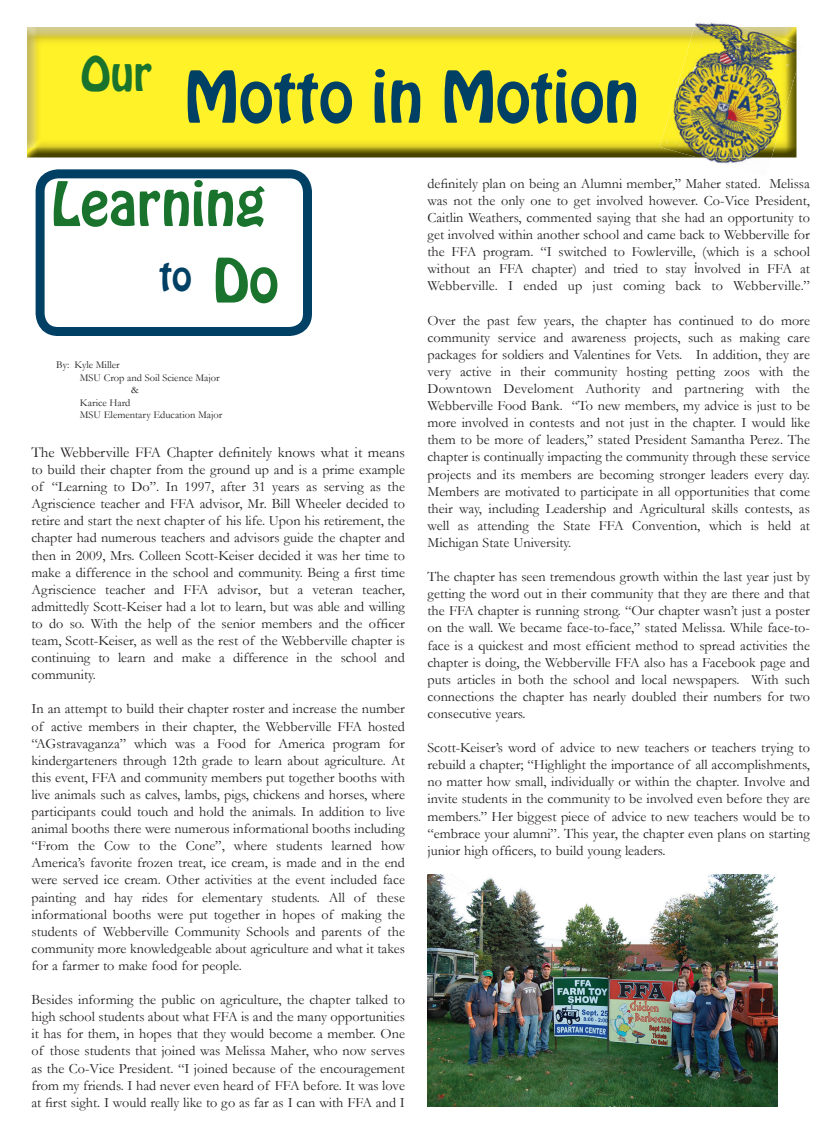
<style>
.page{position:relative;width:837px;height:1134px;background:#fff}
.page>*{position:absolute;margin:0;border:0;box-sizing:border-box;transform-origin:0 0}
.t1{font:63px "Hobo Std";color:#004065}
.t2{font:54px "Hobo Std";color:#19732d}
.t3{font:42px "Hobo Std";color:#19732d}
.t4{font:36px "Hobo Std";color:#004065}
.t5{font:15px "Garamond";color:#231f20}
.t6{font:14.25px/17.1px "Garamond";color:#231f20;text-align:justify}
.t7{font:10.5px "Garamond";color:#231f20}
.s1{font-size:54px;color:#19732d}
.s2{font-family:"Levenim"}
</style>
<div class="page">
<div style="left:36px;top:169px;width:276px;height:167px;border:9px solid #004065;border-radius:18px"></div>
<img style="left:27px;top:27px;width:633px;height:131px">
<img style="left:695px;top:22px;width:102px;height:142px">
<img style="left:660px;top:27px;width:136px;height:131px">
<img style="left:428px;top:874px;width:350px;height:233px">
<h3 class="t3" style="left:81px;top:45px;width:73px">Our</h3>
<h1 class="t1" style="left:184px;top:53px;width:456px">Motto in Motion</h1>
<h2 class="t2" style="left:51px;top:167px;width:216px">Learning</h2>
<h3 class="t4" style="left:159px;top:251px;width:121px">to <span class="s1">Do</span></h3>
<p class="t7" style="left:56px;top:358px;width:65px">By: Kyle Miller</p>
<p class="t7" style="left:80px;top:370px;width:141px">MSU Crop and Soil Science Major</p>
<p class="t7" style="left:131px;top:383px;width:9px">&amp;</p>
<p class="t7" style="left:80px;top:395px;width:52px">Karice Hard</p>
<p class="t7" style="left:80px;top:408px;width:144px">MSU Elementary Education Major</p>
<p class="t5" style="left:32px;top:442px;width:375px">The Webberville FFA Chapter definitely knows what it means</p>
<p class="t6" style="left:32px;top:461px;width:375px">to build their chapter from the ground up and is a prime example of “Learning to Do”. In 1997, after 31 years as serving as the Agriscience teacher and FFA advisor, Mr. Bill Wheeler decided to retire and start the next chapter of his life. Upon his retirement, the chapter had numerous teachers and advisors guide the chapter and then in 2009, Mrs. Colleen Scott-Keiser decided it was her time to make a difference in the school and community. Being a first time Agriscience teacher and FFA advisor, but a veteran teacher, admittedly Scott-Keiser had a lot to learn, but was able and willing to do so. With the help of the senior members and the officer team, Scott-Keiser, as well as the rest of the Webberville chapter is continuing to learn and make a difference in the school and community.</p>
<p class="t6" style="left:32px;top:700px;width:375px">In an attempt to build their chapter roster and increase the number of active members in their chapter, the Webberville FFA hosted “AGstravaganza” which was a Food for America program for kindergarteners through 12th grade to learn about agriculture. At this event, FFA and community members put together booths with live animals such as calves, lambs, pigs, chickens and horses, where participants could touch and hold the animals. In addition to live animal booths there were numerous informational booths including “From the Cow to the Cone”, where students learned how America’s favorite frozen treat, ice cream, is made and in the end were served ice cream. Other activities at the event included face painting and hay rides for elementary students. All of these informational booths were put together in hopes of making the students of Webberville Community Schools and parents of the community more knowledgeable about agriculture and what it takes for a farmer to make food for people.</p>
<p class="t6" style="left:32px;top:991px;width:375px">Besides informing the public on agriculture, the chapter talked to high school students about what FFA is and the many opportunities it has for them, in hopes that they would become a member. One of those students that joined was Melissa Maher, who now serves as the Co-Vice President. “I joined because of the encouragement from my friends. I had never even heard of FFA before. It was love at first sight. I would really like to go as far as I can with FFA and I</p>
<p class="t6" style="left:427px;top:174px;width:384px">definitely plan on being an Alumni member,” Maher stated. Melissa was not the only one to get involved however. Co-Vice President, Caitlin Weathers, commented saying that she had an opportunity to get involved within another school and came back to Webberville for the FFA program. “I switched to Fowlerville, (which is a school without an FFA chapter) and tried to stay <span class="s2">i</span>nvolved in FFA at Webberville. I ended up just coming back to Webberville.”</p>
<p class="t6" style="left:427px;top:311px;width:384px">Over the past few years, the chapter has continued to do more community service and awareness projects, such as making care packages for soldiers and Valentines for Vets. In addition, they are very active in their community hosting petting zoos with the Downtown Develoment Authority and partnering with the Webberville Food Bank. “To new members, my advice is just to be more involved in contests and not just in the chapter. I would like them to be more of leaders,” stated President Samantha Perez. The chapter is continually impacting the community through these service projects and its members are becoming stronger leaders every day.<br>Members are motivated to participate in all opportunities that come their way, including Leadership and Agricultural skills contests, as well as attending the State FFA Convention, which is held at Michigan State University.</p>
<p class="t6" style="left:427px;top:568px;width:384px">The chapter has seen tremendous growth within the last year just by getting the word out in their community that they are there and that the FFA chapter is running strong. “Our chapter wasn’t just a poster on the wall. We became face-to-face,” stated Melissa. While face-to&shy;face is a quickest and most efficient method to spread activities the chapter is doing, the Webberville FFA also has a Facebook page and puts articles in both the school and local newspapers. With such connections the chapter has nearly doubled their numbers for two consecutive years.</p>
<p class="t6" style="left:427px;top:739px;width:384px">Scott-Keiser’s word of advice to new teachers or teachers trying to rebuild a chapter; “Highlight the importance of all accomplishments, no matter how small, individually or within the chapter. Involve and invite students in the community to be involved even before they are members.” Her biggest piece of advice to new teachers would be to “embrace your alumni”. This year, the chapter even plans on starting junior high officers, to build young leaders.</p>
</div>
